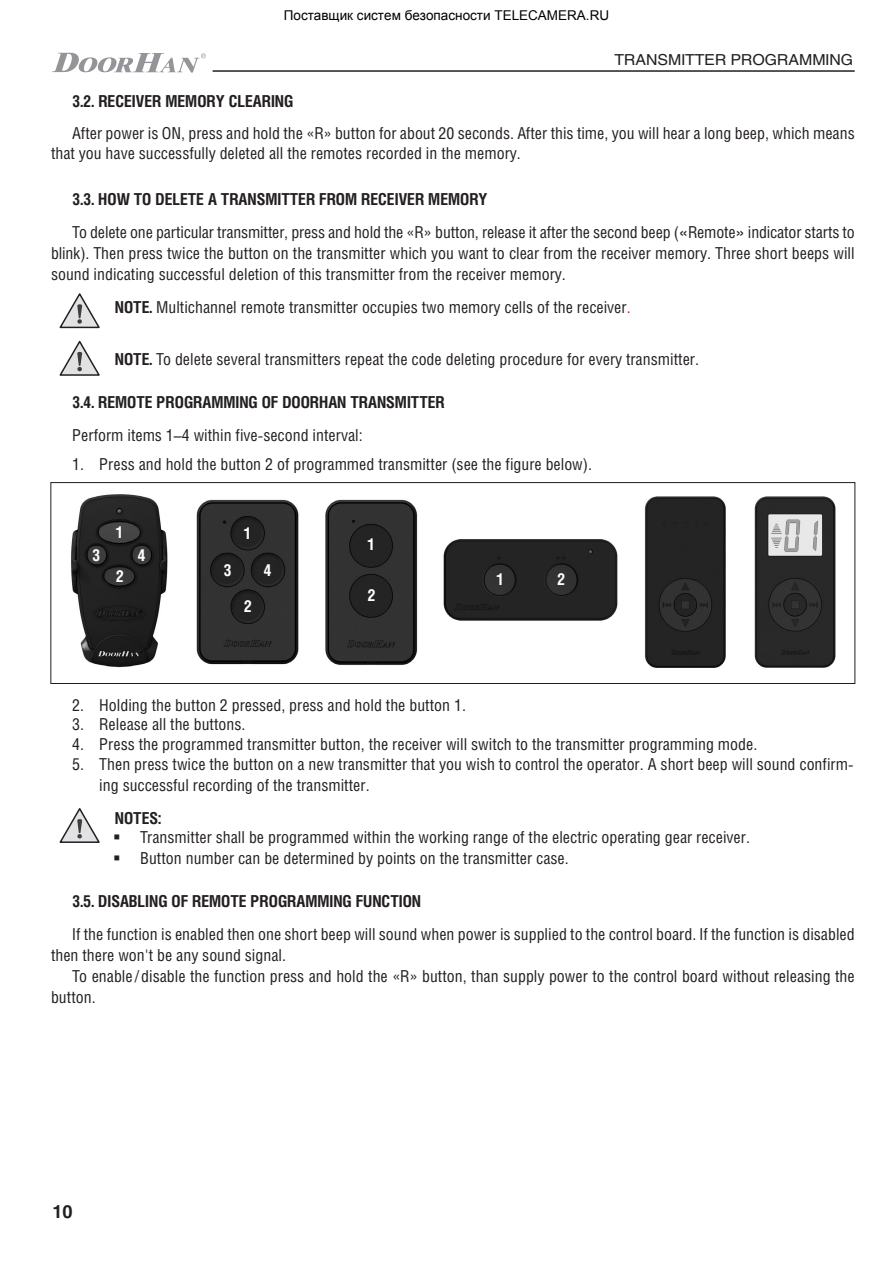
<style>
.page{position:relative;width:893px;height:1263px;background:#fff}
.page>*{position:absolute;margin:0;border:0;box-sizing:border-box;transform-origin:0 0}
.t1{font:700 18px "Helios";color:#231f20}
.Text{font:16.5px/21px "Helios Cond";color:#231f20}
.Zag_1{font:700 16.5px "Helios Cond";color:#231f20}
.zag-2{font:700 16.5px "Helios Cond";color:#231f20}
.Text-таблица{font:700 16.5px "Helios Cond";color:#fff}
.Text-2{font:700 16.5px "Helios Cond";color:#231f20}
.t2{font:15px "Helios";color:#231f20;scale:1.05 1}
.s1{font-family:"Helios"}
.s2{font-weight:700}
.s3{color:#d1232a}
</style>
<div class="page">
<hr style="left:213px;top:70px;width:642px;height:2px;background:#231f20">
<svg style="left:52px;top:53px;width:154px;height:20px"></svg>
<svg style="left:59px;top:293px;width:41px;height:36px"></svg>
<svg style="left:59px;top:340px;width:41px;height:36px"></svg>
<svg style="left:59px;top:808px;width:41px;height:35px"></svg>
<img style="left:71px;top:494px;width:765px;height:174px">
<div style="left:51px;top:482px;width:804px;height:202px;border:1px solid #231f20"></div>
<p class="t2" style="left:614px;top:51px;width:229px">TRANSMITTER PROGRAMMING</p>
<p class="Zag_1" style="left:72px;top:91px;width:223px">3.2. RECEIVER MEMORY CLEARING</p>
<p class="Text" style="left:51px;top:123px;width:805px;line-height:19.8px;text-indent:21px">After power is ON, press and hold the «R» button for about 20 seconds. After this time, you will hear a long beep, which means that you have successfully deleted all the remotes recorded in the memory.</p>
<p class="zag-2" style="left:72px;top:189px;width:417px">3.3. HOW TO DELETE A TRANSMITTER FROM RECEIVER MEMORY</p>
<p class="Text" style="left:51px;top:222px;width:805px;text-align:justify;text-indent:21px">To delete one particular transmitter, press and hold the «R» button, release it after the second beep (<span class="s1">«</span>Remote<span class="s1">»</span> indicator starts to blink). Then press twice the button on the transmitter which you want to clear from the receiver memory. Three short beeps will sound indicating successful deletion of this transmitter from the receiver memory.</p>
<p class="Text" style="left:115px;top:296px;width:517px"><span class="s2">NOTE.</span> Multichannel remote transmitter occupies two memory cells of the receiver<span class="s3">.</span></p>
<p class="Text" style="left:115px;top:349px;width:586px"><span class="s2">NOTE.</span> To delete several transmitters repeat the code deleting procedure for every transmitter.</p>
<p class="Zag_1" style="left:72px;top:392px;width:374px">3.4. REMOTE PROGRAMMING OF DOORHAN TRANSMITTER</p>
<p class="Text" style="left:72px;top:425px;width:292px">Perform items 1–4 within five-second interval:</p>
<p class="Text" style="left:72px;top:453px;width:521px">1. Press and hold the button 2 of programmed transmitter (see the figure below).</p>
<p class="Text-таблица" style="left:92px;top:545px;width:10px">3</p>
<p class="Text-таблица" style="left:116px;top:522px;width:9px">1</p>
<p class="Text-таблица" style="left:244px;top:524px;width:9px">1</p>
<p class="Text-таблица" style="left:138px;top:545px;width:10px">4</p>
<p class="Text-таблица" style="left:367px;top:534px;width:9px">1</p>
<p class="Text-таблица" style="left:223px;top:560px;width:10px">3</p>
<p class="Text-таблица" style="left:263px;top:560px;width:10px">4</p>
<p class="Text-таблица" style="left:116px;top:566px;width:10px">2</p>
<p class="Text-таблица" style="left:496px;top:570px;width:9px">1</p>
<p class="Text-таблица" style="left:557px;top:570px;width:10px">2</p>
<p class="Text-таблица" style="left:244px;top:596px;width:10px">2</p>
<p class="Text-таблица" style="left:367px;top:586px;width:10px">2</p>
<p class="Text" style="left:72px;top:694px;width:395px">2. Holding the button 2 pressed, press and hold the button 1.</p>
<p class="Text" style="left:72px;top:714px;width:175px">3. Release all the buttons.</p>
<p class="Text" style="left:72px;top:733px;width:687px">4. Press the programmed transmitter button, the receiver will switch to the transmitter programming mode.</p>
<p class="Text" style="left:99px;top:753px;width:756px;text-indent:-27px">5. Then press twice the button on a new transmitter that you wish to control the operator. A short beep will sound confirm&shy;ing successful recording of the transmitter.</p>
<p class="Text-2" style="left:115px;top:808px;width:48px">NOTES:</p>
<p class="Text" style="left:140px;top:827px;width:611px">Transmitter shall be programmed within the working range of the electric operating gear receiver.</p>
<p class="Text" style="left:140px;top:848px;width:430px">Button number can be determined by points on the transmitter case.</p>
<p class="Zag_1" style="left:72px;top:891px;width:350px">3.5. DISABLING OF REMOTE PROGRAMMING FUNCTION</p>
<p class="Text" style="left:51px;top:924px;width:805px;text-indent:21px">If the function is enabled then one short beep will sound when power is supplied to the control board. If the function is disabled then there won't be any sound signal.</p>
<p class="Text" style="left:51px;top:966px;width:805px;text-indent:21px">To enable / disable the function press and hold the «R» button, than supply power to the control board without releasing the button.</p>
<p class="t1" style="left:53px;top:1201px;width:22px">10</p>
</div>
